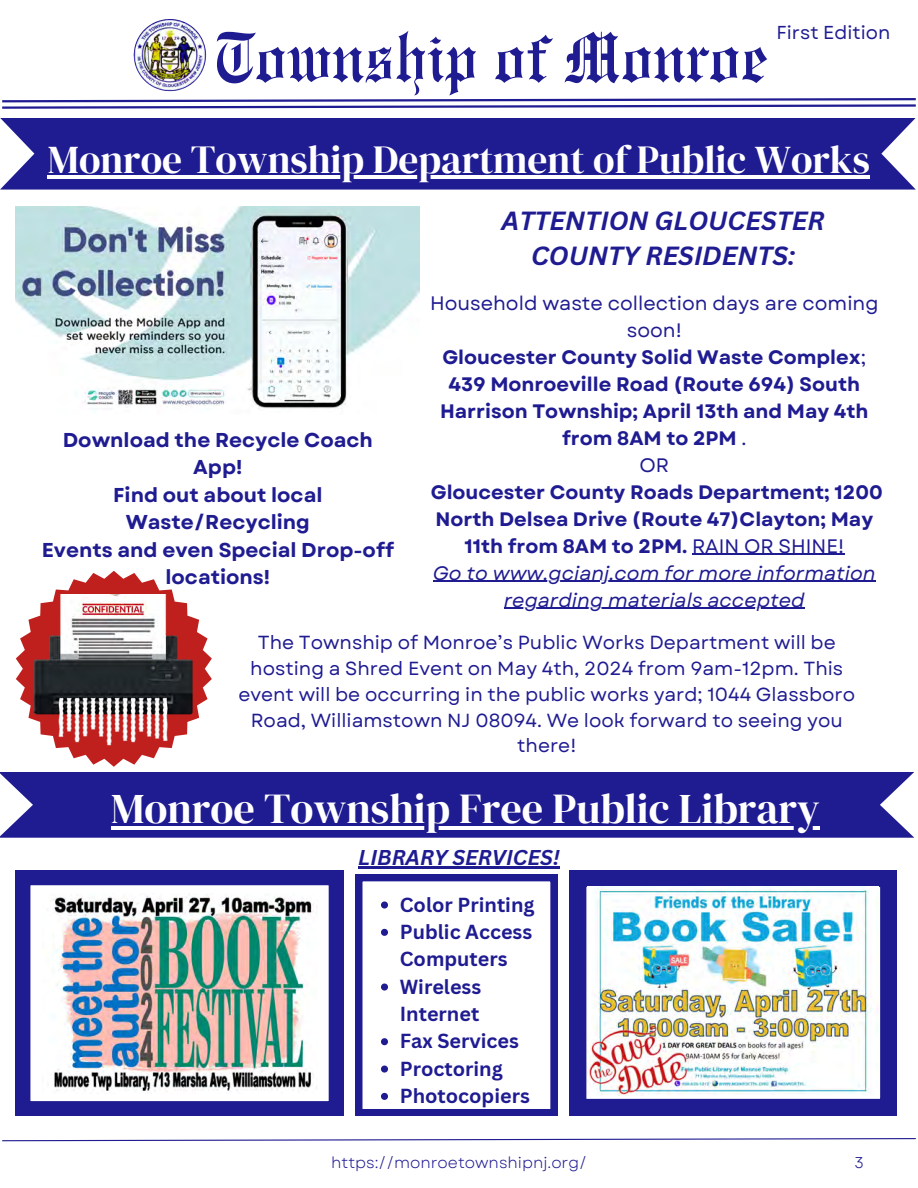
<style>
.page{position:relative;width:918px;height:1188px;background:#fff}
.page>*{position:absolute;margin:0;border:0;box-sizing:border-box;transform-origin:0 0}
.t1{font:70.5px "Engravers Old English BT";color:#1f1b91}
.t2{font:42.15px "DM Serif Display";color:#fff}
.t3{font:39.45px "DM Serif Display";color:#fff}
.t4{font:italic 700 25.5px/34.8px "Canva Sans";color:#1f1b91;text-align:center}
.t5{font:italic 700 20.85px "Canva Sans";color:#1f1b91}
.t6{font:700 20.1px/27.5px "Garet";color:#1f1b91;text-align:center}
.t7{font:700 19.8px/27.3px "Canva Sans";color:#1f1b91}
.t8{font:700 19.5px/27px "Garet";color:#1f1b91;text-align:center}
.t9{font:italic 19.5px "Garet";color:#1f1b91}
.t10{font:18.9px/25.8px "Garet";color:#1f1b91;text-align:center}
.t11{font:18.75px "Garet";color:#1f1b91}
.t12{font:15.6px "Garet";color:#1f1b91}
.s1{font-weight:400}
</style>
<div class="page">
<svg style="left:2px;top:98px;width:914px;height:11px"></svg>
<svg style="left:2px;top:1138px;width:914px;height:4px"></svg>
<img style="left:16px;top:206px;width:404px;height:203px">
<div style="left:0;top:772px;width:914px;height:66px;background:#1f1b91"></div>
<div style="left:0;top:118px;width:916px;height:72px;background:#1f1b91"></div>
<svg style="left:16px;top:571px;width:196px;height:196px"></svg>
<img style="left:29px;top:594px;width:169px;height:154px">
<hr style="left:692px;top:554px;width:152px;height:1px;background:#1f1b91">
<hr style="left:433px;top:581px;width:443px;height:1px;background:#1f1b91">
<hr style="left:504px;top:608px;width:301px;height:1px;background:#1f1b91">
<hr style="left:48px;top:176px;width:822px;height:3px;background:#fff">
<hr style="left:111px;top:826px;width:709px;height:3px;background:#fff">
<svg style="left:570px;top:870px;width:327px;height:245px;background:#34319b"></svg>
<svg style="left:16px;top:871px;width:327px;height:245px"></svg>
<svg style="left:356px;top:875px;width:201px;height:241px"></svg>
<img style="left:43px;top:893px;width:274px;height:201px">
<img style="left:588px;top:887px;width:290px;height:209px">
<svg style="left:381px;top:901px;width:7px;height:8px"></svg>
<svg style="left:381px;top:929px;width:7px;height:7px"></svg>
<svg style="left:381px;top:984px;width:7px;height:7px"></svg>
<svg style="left:381px;top:1038px;width:7px;height:7px"></svg>
<svg style="left:381px;top:1066px;width:7px;height:7px"></svg>
<svg style="left:381px;top:1093px;width:7px;height:7px"></svg>
<hr style="left:358px;top:866px;width:202px;height:2px;background:#1f1b91">
<img style="left:133px;top:19px;width:74px;height:73px">
<h1 class="t1" style="left:214px;top:16px;width:555px">Township of Monroe</h1>
<h3 class="t11" style="left:777px;top:19px;width:115px">First Edition</h3>
<h6 class="t3" style="left:48px;top:132px;width:824px">Monroe Township Department of Public Works</h6>
<p class="t6" style="left:42px;top:426px;width:354px">Download the Recycle Coach<br>App!<br>Find out about local<br>Waste/Recycling<br>Events and even Special Drop-off locations!</p>
<p class="t4" style="left:502px;top:202px;width:324px">ATTENTION GLOUCESTER<br>COUNTY RESIDENTS:</p>
<h6 class="t8" style="left:430px;top:289px;width:454px"><span class="s1">Household waste collection days are coming soon!<br></span>Gloucester County Solid Waste Complex<span class="s1">;<br></span>439 Monroeville Road (Route 694) South<br>Harrison Township; April 13th and May 4th from 8AM to 2PM <span class="s1">.<br>OR<br></span>Gloucester County Roads Department; 1200<br>North Delsea Drive (Route 47)Clayton; May<br>11th from 8AM to 2PM. <span class="s1">RAIN OR SHINE!</span></h6>
<h5 class="t9" style="left:433px;top:559px;width:444px">Go to www.gcianj.com for more information</h5>
<p class="t9" style="left:504px;top:586px;width:303px">regarding materials accepted</p>
<h2 class="t10" style="left:238px;top:629px;width:618px">The Township of Monroe’s Public Works Department will be hosting a Shred Event on May 4th, 2024 from 9am-12pm. This event will be occurring in the public works yard; 1044 Glassboro Road, Williamstown NJ 08094. We look forward to seeing you there!</h2>
<h4 class="t2" style="left:111px;top:780px;width:710px">Monroe Township Free Public Library</h4>
<p class="t5" style="left:358px;top:843px;width:203px">LIBRARY SERVICES!</p>
<p class="t7" style="left:400px;top:890px;width:136px">Color Printing</p>
<p class="t7" style="left:400px;top:918px;width:134px">Public Access<br>Computers</p>
<p class="t7" style="left:400px;top:972px;width:83px">Wireless<br>Internet</p>
<p class="t7" style="left:400px;top:1027px;width:121px">Fax Services</p>
<p class="t7" style="left:400px;top:1054px;width:104px">Proctoring</p>
<p class="t7" style="left:400px;top:1082px;width:132px">Photocopiers</p>
<p class="t12" style="left:331px;top:1151px;width:257px">https://monroetownshipnj.org/</p>
<h2 class="t12" style="left:855px;top:1151px;width:11px">3</h2>
</div>
